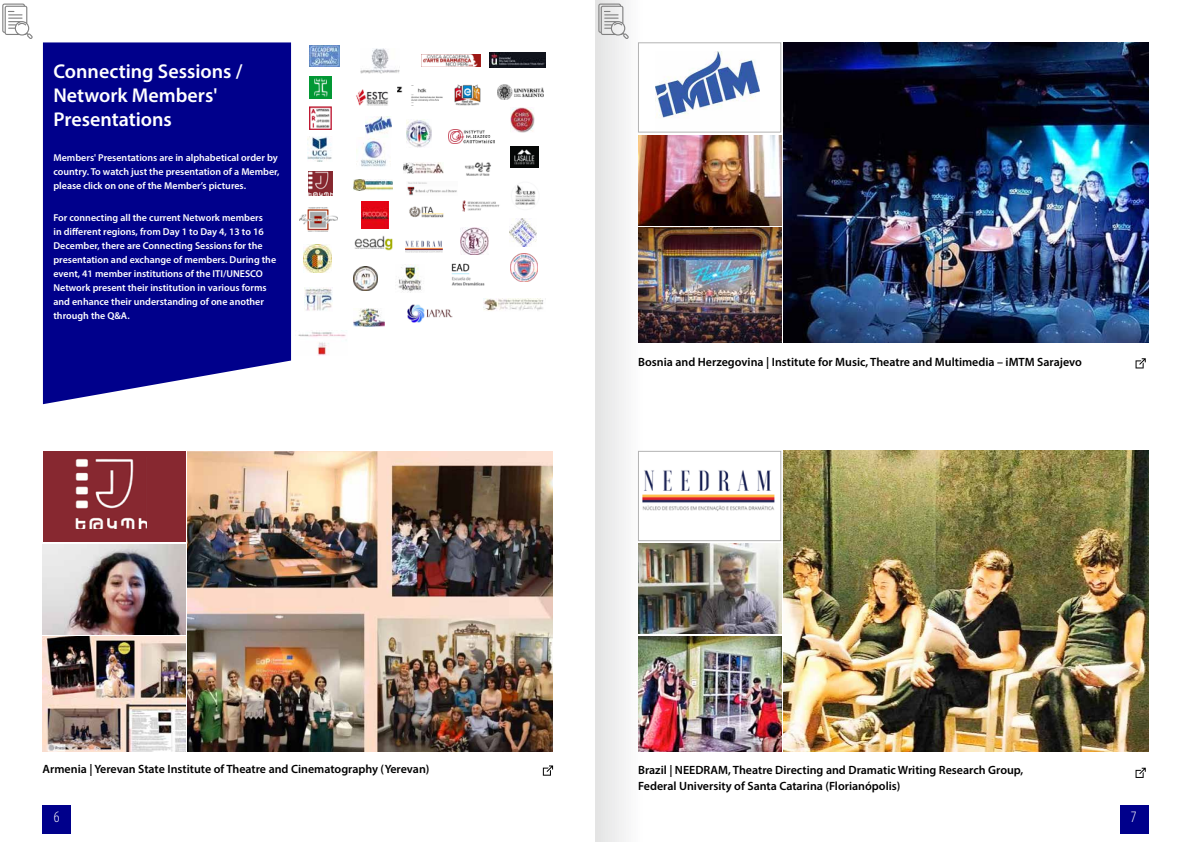
<style>
.page{position:relative;width:1191px;height:842px;background:#fff}
.page>*{position:absolute;margin:0;border:0;box-sizing:border-box;transform-origin:0 0}
.t1{font:600 20px/24px "Myriad Pro";color:#fff}
.t2{font:300 condensed 16px "Myriad Pro";color:#fff}
.t3{font:600 12px/16px "Myriad Pro";color:#000}
.t4{font:600 10px/14px "Myriad Pro";color:#fff}
</style>
<div class="page">
<svg style="left:595px;top:0;width:554px;height:842px"></svg>
<div style="left:43px;top:805px;width:28px;height:28px;background:#00008b"></div>
<div style="left:1120px;top:805px;width:28px;height:28px;background:#00008b"></div>
<svg style="left:598px;top:4px;width:30px;height:35px"></svg>
<svg style="left:2px;top:4px;width:31px;height:35px"></svg>
<img style="left:398px;top:265px;width:24px;height:28px">
<div style="left:43px;top:42px;width:248px;height:362px;background:#00008b"></div>
<img style="left:188px;top:451px;width:365px;height:300px">
<img style="left:43px;top:636px;width:143px;height:115px">
<img style="left:43px;top:544px;width:143px;height:90px">
<div style="left:43px;top:452px;width:142px;height:90px;background:#872830"></div>
<img style="left:75px;top:459px;width:72px;height:70px">
<svg style="left:543px;top:765px;width:10px;height:11px"></svg>
<img style="left:783px;top:451px;width:365px;height:300px">
<img style="left:638px;top:636px;width:143px;height:115px">
<img style="left:638px;top:544px;width:143px;height:90px">
<div style="left:638px;top:451px;width:143px;height:90px;background:#fff"></div>
<img style="left:642px;top:470px;width:132px;height:41px">
<div style="left:638px;top:451px;width:143px;height:90px;border:1px solid #b3b3b3"></div>
<img style="left:638px;top:227px;width:143px;height:115px">
<img style="left:638px;top:135px;width:143px;height:90px">
<img style="left:783px;top:42px;width:365px;height:300px">
<div style="left:638px;top:43px;width:143px;height:89px;background:#fff"></div>
<img style="left:655px;top:52px;width:104px;height:66px">
<div style="left:638px;top:42px;width:143px;height:90px;border:1px solid #b3b3b3"></div>
<svg style="left:1135px;top:358px;width:10px;height:10px"></svg>
<svg style="left:1135px;top:768px;width:10px;height:10px"></svg>
<img style="left:354px;top:236px;width:38px;height:15px">
<img style="left:421px;top:55px;width:59px;height:12px">
<img style="left:354px;top:308px;width:31px;height:18px">
<img style="left:309px;top:76px;width:23px;height:22px">
<img style="left:298px;top:332px;width:48px;height:24px">
<img style="left:484px;top:298px;width:60px;height:13px">
<img style="left:397px;top:85px;width:46px;height:18px">
<img style="left:304px;top:287px;width:28px;height:24px">
<img style="left:407px;top:120px;width:25px;height:27px">
<img style="left:454px;top:84px;width:27px;height:22px">
<img style="left:448px;top:129px;width:46px;height:15px">
<img style="left:407px;top:305px;width:46px;height:18px">
<img style="left:497px;top:85px;width:46px;height:15px">
<img style="left:510px;top:254px;width:28px;height:27px">
<img style="left:309px;top:107px;width:23px;height:22px">
<img style="left:308px;top:137px;width:24px;height:24px">
<img style="left:515px;top:185px;width:21px;height:20px">
<img style="left:360px;top:137px;width:26px;height:30px">
<img style="left:354px;top:179px;width:38px;height:12px">
<img style="left:510px;top:146px;width:29px;height:22px">
<img style="left:310px;top:45px;width:30px;height:21px">
<img style="left:409px;top:206px;width:35px;height:12px">
<img style="left:462px;top:201px;width:38px;height:10px">
<img style="left:362px;top:202px;width:26px;height:27px">
<img style="left:405px;top:240px;width:38px;height:13px">
<img style="left:361px;top:49px;width:39px;height:24px">
<img style="left:510px;top:108px;width:24px;height:24px">
<img style="left:403px;top:162px;width:41px;height:12px">
<img style="left:464px;top:162px;width:27px;height:14px">
<img style="left:304px;top:245px;width:27px;height:27px">
<img style="left:356px;top:90px;width:32px;height:16px">
<img style="left:365px;top:116px;width:26px;height:21px">
<img style="left:461px;top:227px;width:28px;height:28px">
<img style="left:353px;top:266px;width:24px;height:24px">
<img style="left:509px;top:218px;width:28px;height:28px">
<img style="left:308px;top:172px;width:24px;height:24px">
<img style="left:300px;top:207px;width:37px;height:25px">
<img style="left:489px;top:52px;width:56px;height:15px">
<img style="left:451px;top:263px;width:34px;height:23px">
<img style="left:407px;top:182px;width:50px;height:13px">
<h1 class="t1" style="left:53px;top:59px;width:190px">Connecting Sessions /<br>Network Members'<br>Presentations</h1>
<p class="t4" style="left:53px;top:151px;width:228px">Members' Presentations are in alphabetical order by country. To watch just the presentation of a Member, please click on one of the Member’s pictures.</p>
<p class="t4" style="left:53px;top:210px;width:224px">For connecting all the current Network members<br>in different regions, from Day 1 to Day 4, 13 to 16<br>December, there are Connecting Sessions for the presentation and exchange of members. During the event, 41 member institutions of the ITI/UNESCO Network present their institution in various forms and enhance their understanding of one another through the Q&amp;A.</p>
<p class="t3" style="left:43px;top:760px;width:388px">Armenia | Yerevan State Institute of Theatre and Cinematography (Yerevan)</p>
<p class="t3" style="left:638px;top:354px;width:445px">Bosnia and Herzegovina | Institute for Music, Theatre and Multimedia – iMTM Sarajevo</p>
<p class="t3" style="left:638px;top:762px;width:387px">Brazil | NEEDRAM, Theatre Directing and Dramatic Writing Research Group,<br>Federal University of Santa Catarina (Florianópolis)</p>
<h2 class="t2" style="left:54px;top:808px;width:7px">6</h2>
<h2 class="t2" style="left:1131px;top:808px;width:7px">7</h2>
</div>
